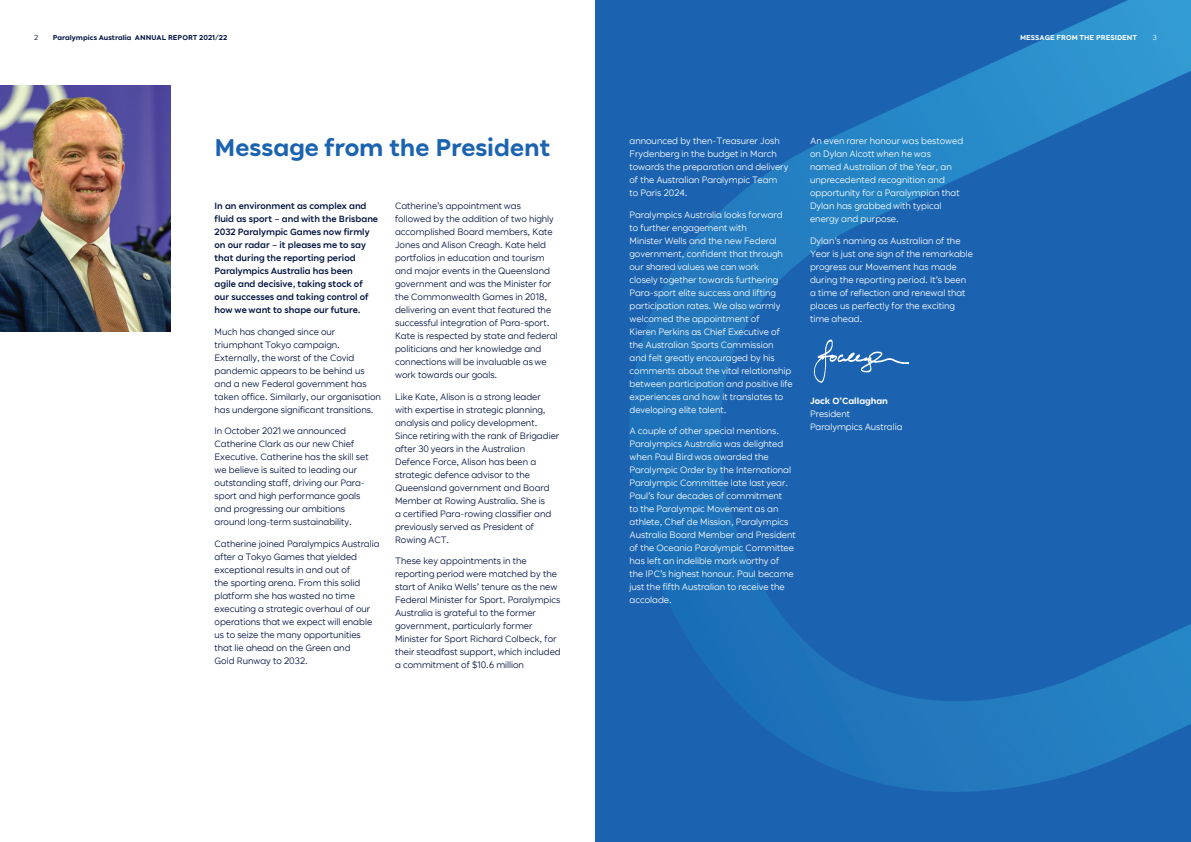
<style>
.page{position:relative;width:1191px;height:842px;background:#fff}
.page>*{position:absolute;margin:0;border:0;box-sizing:border-box;transform-origin:0 0}
.t1{font:24px "Pact Set Bold";color:#1b63b0}
.t2{font:9px/13px "Pact";color:#001340}
.t3{font:9px/13px "Pact";color:#fff}
.t4{font:500 9px/13px "Pact";color:#001340}
.t5{font:700 7px "Pact";letter-spacing:.01em;color:#001340}
.t6{font:700 7px "Pact";letter-spacing:.01em;color:#fff}
.t7{font:7px "Pact";color:#001340}
.t8{font:7px "Pact";color:#fff}
.s1{font-weight:700}
</style>
<div class="page">
<img style="left:0;top:85px;width:170px;height:247px">
<div style="left:595px;top:0;width:596px;height:842px;background:#1b63b0"></div>
<svg style="left:630px;top:0;width:561px;height:792px"></svg>
<img style="left:811px;top:336px;width:100px;height:50px">
<p class="t7" style="left:34px;top:34px;width:6px">2</p>
<p class="t5" style="left:53px;top:34px;width:176px">Paralympics Australia ANNUAL REPORT 2021/22</p>
<p class="t8" style="left:1152px;top:34px;width:6px">3</p>
<p class="t6" style="left:1020px;top:34px;width:119px">MESSAGE FROM THE PRESIDENT</p>
<p class="t1" style="left:214px;top:137px;width:337px">Message from the President</p>
<p class="t4" style="left:214px;top:200px;width:165px">In an environment as complex and fluid as sport – and with the Brisbane 2032 Paralympic Games now firmly on our radar – it pleases me to say that during the reporting period Paralympics Australia has been<br>agile and decisive, taking stock of our successes and taking control of how we want to shape our future.</p>
<p class="t2" style="left:214px;top:326px;width:168px">Much has changed since our triumphant Tokyo campaign.<br>Externally, the worst of the Covid pandemic appears to be behind us and a new Federal government has taken office. Similarly, our organisation has undergone significant transitions.</p>
<p class="t2" style="left:214px;top:425px;width:156px">In October 2021 we announced Catherine Clark as our new Chief Executive. Catherine has the skill set we believe is suited to leading our outstanding staff, driving our Para&shy;sport and high performance goals and progressing our ambitions around long-term sustainability.</p>
<p class="t2" style="left:214px;top:538px;width:166px">Catherine joined Paralympics Australia after a Tokyo Games that yielded exceptional results in and out of<br>the sporting arena. From this solid platform she has wasted no time executing a strategic overhaul of our operations that we expect will enable us to seize the many opportunities that lie ahead on the Green and<br>Gold Runway to 2032.</p>
<p class="t2" style="left:395px;top:200px;width:164px">Catherine’s appointment was followed by the addition of two highly accomplished Board members, Kate Jones and Alison Creagh. Kate held portfolios in education and tourism and major events in the Queensland government and was the Minister for the Commonwealth Games in 2018, delivering an event that featured the successful integration of Para-sport.<br>Kate is respected by state and federal politicians and her knowledge and connections will be invaluable as we work towards our goals.</p>
<p class="t2" style="left:395px;top:391px;width:166px">Like Kate, Alison is a strong leader with expertise in strategic planning, analysis and policy development.<br>Since retiring with the rank of Brigadier after 30 years in the Australian Defence Force, Alison has been a strategic defence advisor to the Queensland government and Board Member at Rowing Australia. She is<br>a certified Para-rowing classifier and previously served as President of Rowing ACT.</p>
<p class="t2" style="left:395px;top:555px;width:167px">These key appointments in the reporting period were matched by the start of Anika Wells’ tenure as the new Federal Minister for Sport. Paralympics Australia is grateful to the former government, particularly former Minister for Sport Richard Colbeck, for their steadfast support, which included a commitment of $10.6 million</p>
<p class="t3" style="left:629px;top:135px;width:160px">announced by then-Treasurer Josh<br>Frydenberg in the budget in March towards the preparation and delivery of the Australian Paralympic Team to Paris 2024.</p>
<p class="t3" style="left:629px;top:208px;width:165px">Paralympics Australia looks forward to further engagement with<br>Minister Wells and the new Federal government, confident that through our shared values we can work<br>closely together towards furthering Para-sport elite success and lifting participation rates. We also warmly welcomed the appointment of<br>Kieren Perkins as Chief Executive of the Australian Sports Commission and felt greatly encouraged by his comments about the vital relationship between participation and positive life experiences and how it translates to developing elite talent.</p>
<p class="t3" style="left:629px;top:425px;width:168px">A couple of other special mentions.<br>Paralympics Australia was delighted when Paul Bird was awarded the Paralympic Order by the International Paralympic Committee late last year.<br>Paul’s four decades of commitment<br>to the Paralympic Movement as an athlete, Chef de Mission, Paralympics Australia Board Member and President of the Oceania Paralympic Committee has left an indelible mark worthy of<br>the IPC’s highest honour. Paul became just the fifth Australian to receive the accolade.</p>
<p class="t3" style="left:810px;top:135px;width:155px">An even rarer honour was bestowed on Dylan Alcott when he was named Australian of the Year, an unprecedented recognition and opportunity for a Paralympian that<br>Dylan has grabbed with typical energy and purpose.</p>
<p class="t3" style="left:810px;top:234px;width:164px">Dylan’s naming as Australian of the<br>Year is just one sign of the remarkable progress our Movement has made during the reporting period. It’s been a time of reflection and renewal that places us perfectly for the exciting time ahead.</p>
<p class="t3" style="left:810px;top:394px;width:94px"><span class="s1">Jock O’Callaghan<br></span>President<br>Paralympics Australia</p>
</div>
